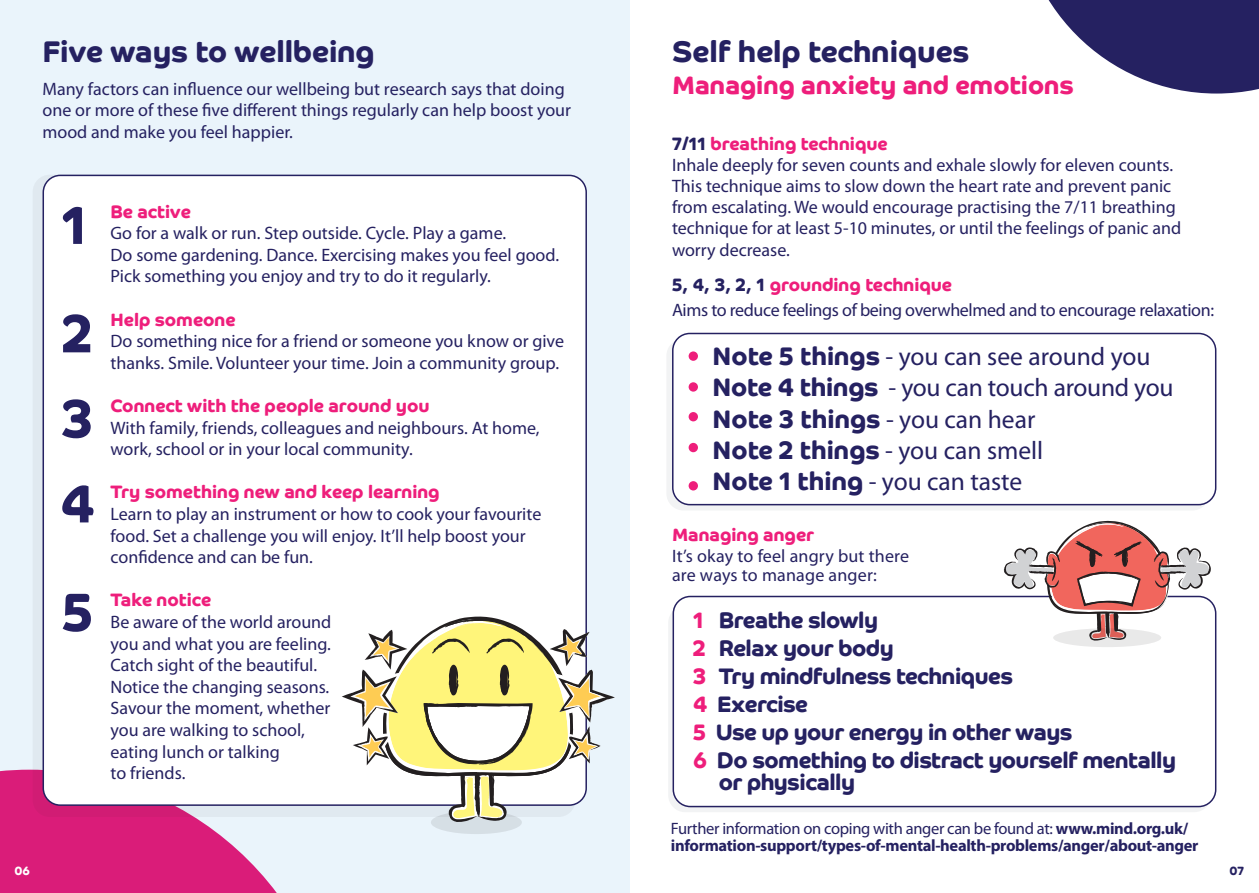
<style>
.page{position:relative;width:1259px;height:893px;background:#fff}
.page>*{position:absolute;margin:0;border:0;box-sizing:border-box;transform-origin:0 0}
.t1{font:700 54px "Co Headline";color:#252161}
.t2{font:700 30px "Co Headline";color:#252161}
.t3{font:25.5px "Myriad Pro";color:#252161}
.t4{font:700 25.5px "Co Headline";color:#ee1e7b}
.t5{font:700 25.5px "Co Headline";color:#252161}
.t6{font:700 22.5px/22.5px "Co Headline";letter-spacing:-.02em;color:#252161}
.t7{font:18px/21.6px "Myriad Pro";color:#252161}
.t8{font:700 18px "Co Headline";color:#ee1e7b}
.t9{font:18px "Myriad Pro";letter-spacing:-.02em;color:#252161}
.t10{font:700 16.5px/16.5px "Myriad Pro";letter-spacing:-.02em;color:#252161}
.t11{font:700 12px "Co Headline";color:#252161}
.t12{font:700 12px "Co Headline";color:#fff}
.s1{color:#252161}
.s2{font-family:"Co Headline";font-weight:700}
.s3{font-family:"Myriad Pro";font-weight:400}
.s4{color:#ee1e7b}
.s5{font-weight:400}
</style>
<div class="page">
<div style="left:0;top:0;width:629px;height:893px;background:#eaf4fb"></div>
<svg style="left:666px;top:339px;width:543px;height:171px;fill:#f2f3f4"></svg>
<div style="left:668px;top:606px;width:543px;height:206px;background:linear-gradient(to right,#f2f3f4,#f0f1f3);border-radius:17px"></div>
<div style="left:673px;top:333px;width:542px;height:172px;background:#fff;border-radius:17px"></div>
<div style="left:672px;top:333px;width:544px;height:172px;border:2px solid #252161;border-radius:17px"></div>
<div style="left:673px;top:596px;width:542px;height:210px;background:#fff;border-radius:17px"></div>
<div style="left:672px;top:596px;width:544px;height:211px;border:2px solid #252161;border-radius:17px"></div>
<div style="left:688px;top:351px;width:10px;height:10px;background:#ee1e7b;border-radius:50%"></div>
<div style="left:688px;top:382px;width:10px;height:10px;background:#ee1e7b;border-radius:50%"></div>
<div style="left:688px;top:412px;width:10px;height:9px;background:#ee1e7b;border-radius:50%"></div>
<div style="left:688px;top:443px;width:10px;height:9px;background:#ee1e7b;border-radius:50%"></div>
<div style="left:688px;top:481px;width:10px;height:9px;background:#ee1e7b;border-radius:50%"></div>
<div style="left:43px;top:175px;width:543px;height:630px;background:#fff;border-radius:17px"></div>
<svg style="left:1048px;top:0;width:211px;height:94px"></svg>
<svg style="left:0;top:600px;width:615px;height:293px"></svg>
<svg style="left:1004px;top:520px;width:206px;height:121px"></svg>
<svg style="left:1053px;top:628px;width:108px;height:19px;background:#d7cac9"></svg>
<p class="t2" style="left:43px;top:34px;width:333px">Five ways to wellbeing</p>
<p class="t7" style="left:43px;top:78px;width:530px">Many factors can influence our wellbeing but research says that doing one or more of these five different things regularly can help boost your mood and make you feel happier.</p>
<p class="t1" style="left:62px;top:194px;width:27px">1</p>
<p class="t1" style="left:62px;top:302px;width:32px">2</p>
<p class="t1" style="left:62px;top:387px;width:34px">3</p>
<p class="t1" style="left:60px;top:472px;width:36px">4</p>
<p class="t1" style="left:62px;top:581px;width:33px">5</p>
<p class="t8" style="left:111px;top:201px;width:82px">Be active</p>
<p class="t7" style="left:111px;top:222px;width:450px">Go for a walk or run. Step outside. Cycle. Play a game.<br>Do some gardening. Dance. Exercising makes you feel good.<br>Pick something you enjoy and try to do it regularly.</p>
<p class="t8" style="left:111px;top:309px;width:126px">Help someone</p>
<p class="t7" style="left:111px;top:330px;width:455px">Do something nice for a friend or someone you know or give thanks. Smile. Volunteer your time. Join a community group.</p>
<p class="t8" style="left:111px;top:395px;width:320px">Connect with the people around you</p>
<p class="t7" style="left:111px;top:416px;width:430px">With family, friends, colleagues and neighbours. At home, work, school or in your local community.</p>
<p class="t8" style="left:111px;top:482px;width:330px">Try something new and keep learning</p>
<p class="t7" style="left:111px;top:503px;width:432px">Learn to play an instrument or how to cook your favourite food. Set a challenge you will enjoy. It’ll help boost your confidence and can be fun.</p>
<p class="t8" style="left:111px;top:590px;width:102px">Take notice</p>
<p class="t7" style="left:111px;top:611px;width:222px">Be aware of the world around you and what you are feeling.</p>
<p class="t7" style="left:111px;top:654px;width:208px">Catch sight of the beautiful.</p>
<p class="t7" style="left:111px;top:676px;width:220px">Notice the changing seasons.</p>
<p class="t7" style="left:111px;top:697px;width:221px">Savour the moment, whether</p>
<p class="t7" style="left:111px;top:719px;width:196px">you are walking to school,</p>
<p class="t7" style="left:111px;top:740px;width:171px">eating lunch or talking</p>
<p class="t7" style="left:111px;top:762px;width:76px">to friends.</p>
<p class="t12" style="left:14px;top:863px;width:17px">06</p>
<p class="t2" style="left:672px;top:34px;width:299px">Self help techniques</p>
<p class="t4" style="left:672px;top:70px;width:403px">Managing anxiety and emotions</p>
<p class="t8" style="left:672px;top:134px;width:217px"><span class="s1">7/11</span> breathing technique</p>
<p class="t7" style="left:672px;top:154px;width:511px;line-height:21.1px">Inhale deeply for seven counts and exhale slowly for eleven counts.<br>This technique aims to slow down the heart rate and prevent panic from escalating. We would encourage practising the 7/11 breathing technique for at least 5-10 minutes, or until the feelings of panic and worry decrease.</p>
<p class="t8" style="left:672px;top:275px;width:281px"><span class="s1">5, 4, 3, 2, 1</span> grounding technique</p>
<p class="t9" style="left:672px;top:299px;width:543px">Aims to reduce feelings of being overwhelmed and to encourage relaxation:</p>
<p class="t3" style="left:712px;top:341px;width:439px"><span class="s2">Note 5 things</span> - you can see around you</p>
<p class="t3" style="left:712px;top:372px;width:462px"><span class="s2">Note 4 things</span> - you can touch around you</p>
<p class="t5" style="left:712px;top:404px;width:324px">Note 3 things <span class="s3">- you can hear</span></p>
<p class="t3" style="left:712px;top:435px;width:332px"><span class="s2">Note 2 things</span> - you can smell</p>
<p class="t3" style="left:712px;top:466px;width:311px"><span class="s2">Note 1 thing</span> - you can taste</p>
<p class="t8" style="left:672px;top:524px;width:143px">Managing anger</p>
<p class="t7" style="left:672px;top:546px;width:239px;line-height:19.5px">It’s okay to feel angry but there are ways to manage anger:</p>
<p class="t6" style="left:693px;top:609px;width:186px"><span class="s4">1</span> Breathe slowly</p>
<p class="t6" style="left:693px;top:637px;width:202px"><span class="s4">2</span> Relax your body</p>
<p class="t6" style="left:693px;top:665px;width:321px"><span class="s4">3</span> Try mindfulness techniques</p>
<p class="t6" style="left:693px;top:693px;width:116px"><span class="s4">4</span> Exercise</p>
<p class="t6" style="left:693px;top:721px;width:381px"><span class="s4">5</span> Use up your energy in other ways</p>
<p class="t6" style="left:719px;top:749px;width:459px;text-indent:-26px"><span class="s4">6</span> Do something to distract yourself mentally or physically</p>
<p class="t10" style="left:671px;top:820px;width:529px"><span class="s5">Further information on coping with anger can be found at:</span> www.mind.org.uk/ information-support/types-of-mental-health-problems/anger/about-anger</p>
<p class="t11" style="left:1229px;top:863px;width:16px">07</p>
</div>
